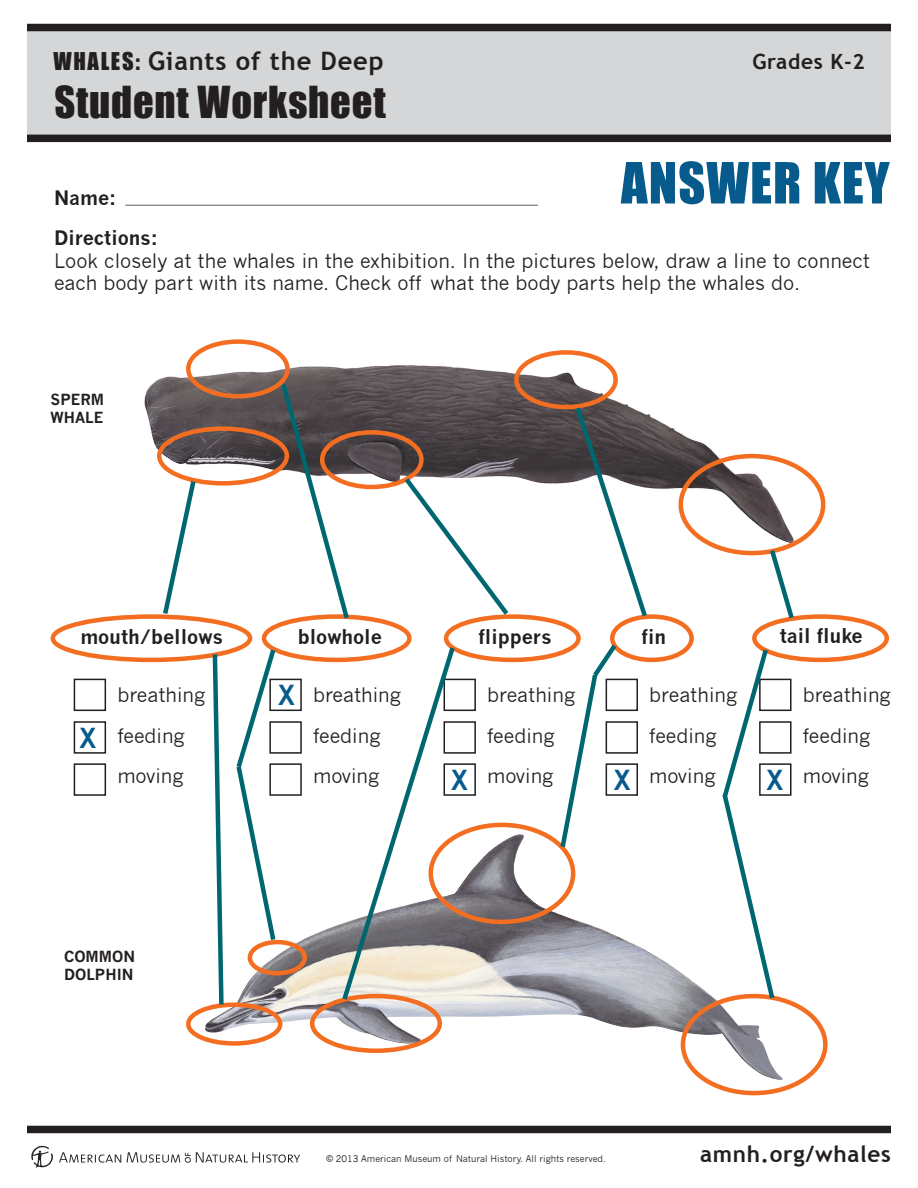
<style>
.page{position:relative;width:918px;height:1188px;background:#fff}
.page>*{position:absolute;margin:0;border:0;box-sizing:border-box;transform-origin:0 0}
.t1{font:52.5px "Impact";letter-spacing:.02em;color:#065b8c}
.t2{font:40.5px "Impact";letter-spacing:.02em;color:#231f20}
.t3{font:700 27px "News Gothic";color:#065b8c}
.t4{font:700 25.5px "Trebuchet MS";letter-spacing:.03em;color:#231f20}
.t5{font:700 22.5px "Trebuchet MS";letter-spacing:.03em;color:#231f20}
.t6{font:700 21px "Trebuchet MS";letter-spacing:.03em;color:#231f20}
.t7{font:19.5px/40.5px "News Gothic";color:#231f20}
.t8{font:700 19.5px "News Gothic";color:#231f20}
.t9{font:700 15px/18px "News Gothic";color:#231f20}
.t10{font:9px "News Gothic";color:#231f20}
.s1{font-family:"Impact";font-weight:400;font-size:22.5px}
</style>
<div class="page">
<div style="left:27px;top:27px;width:864px;height:107px;background:#d5d6d8"></div>
<div style="left:27px;top:1126px;width:864px;height:7px;background:#231f20"></div>
<div style="left:27px;top:24px;width:864px;height:7px;background:#231f20"></div>
<div style="left:27px;top:135px;width:864px;height:7px;background:#231f20"></div>
<svg style="left:31px;top:1146px;width:269px;height:21px"></svg>
<img style="left:204px;top:834px;width:579px;height:246px">
<img style="left:144px;top:343px;width:655px;height:213px">
<div style="left:74px;top:679px;width:32px;height:32px;border:2px solid #231f20"></div>
<div style="left:269px;top:679px;width:33px;height:32px;border:2px solid #231f20"></div>
<div style="left:444px;top:679px;width:32px;height:32px;border:2px solid #231f20"></div>
<div style="left:606px;top:679px;width:32px;height:32px;border:2px solid #231f20"></div>
<div style="left:759px;top:679px;width:33px;height:32px;border:2px solid #231f20"></div>
<div style="left:74px;top:721px;width:32px;height:33px;border:2px solid #231f20"></div>
<div style="left:269px;top:721px;width:33px;height:33px;border:2px solid #231f20"></div>
<div style="left:444px;top:721px;width:32px;height:33px;border:2px solid #231f20"></div>
<div style="left:606px;top:721px;width:32px;height:33px;border:2px solid #231f20"></div>
<div style="left:759px;top:721px;width:33px;height:33px;border:2px solid #231f20"></div>
<div style="left:74px;top:763px;width:32px;height:33px;border:2px solid #231f20"></div>
<div style="left:269px;top:763px;width:33px;height:33px;border:2px solid #231f20"></div>
<div style="left:444px;top:763px;width:32px;height:33px;border:2px solid #231f20"></div>
<div style="left:606px;top:763px;width:32px;height:33px;border:2px solid #231f20"></div>
<div style="left:759px;top:763px;width:33px;height:33px;border:2px solid #231f20"></div>
<div style="left:51px;top:614px;width:201px;height:48px;border:4px solid #f36e21;border-radius:50%"></div>
<div style="left:262px;top:614px;width:150px;height:48px;border:4px solid #f36e21;border-radius:50%"></div>
<div style="left:444px;top:614px;width:137px;height:48px;border:4px solid #f36e21;border-radius:50%"></div>
<div style="left:752px;top:614px;width:137px;height:48px;border:4px solid #f36e21;border-radius:50%"></div>
<div style="left:610px;top:614px;width:84px;height:48px;border:4px solid #f36e21;border-radius:50%"></div>
<div style="left:157px;top:426px;width:132px;height:60px;border:4px solid #f36e21;border-radius:50%"></div>
<div style="left:310px;top:994px;width:132px;height:59px;border:4px solid #f36e21;border-radius:50%"></div>
<div style="left:320px;top:430px;width:104px;height:59px;border:4px solid #f36e21;border-radius:50%"></div>
<div style="left:186px;top:339px;width:104px;height:60px;border:4px solid #f36e21;border-radius:50%"></div>
<div style="left:514px;top:350px;width:104px;height:59px;border:4px solid #f36e21;border-radius:50%"></div>
<div style="left:679px;top:454px;width:146px;height:101px;border:4px solid #f36e21;border-radius:50%"></div>
<div style="left:681px;top:994px;width:147px;height:101px;border:4px solid #f36e21;border-radius:50%"></div>
<div style="left:429px;top:823px;width:146px;height:101px;border:4px solid #f36e21;border-radius:50%"></div>
<div style="left:186px;top:1002px;width:96px;height:44px;border:4px solid #f36e21;border-radius:50%"></div>
<div style="left:248px;top:940px;width:59px;height:35px;border:4px solid #f36e21;border-radius:50%"></div>
<hr style="left:125px;top:205px;width:413px;height:1px;background:#5d5f5e">
<svg style="left:278px;top:379px;width:74px;height:244px"></svg>
<svg style="left:400px;top:473px;width:113px;height:147px"></svg>
<svg style="left:572px;top:403px;width:78px;height:218px"></svg>
<svg style="left:767px;top:545px;width:30px;height:78px"></svg>
<svg style="left:160px;top:476px;width:39px;height:143px"></svg>
<svg style="left:210px;top:650px;width:16px;height:359px"></svg>
<svg style="left:233px;top:645px;width:46px;height:300px"></svg>
<svg style="left:339px;top:642px;width:119px;height:363px"></svg>
<svg style="left:557px;top:640px;width:64px;height:212px"></svg>
<svg style="left:719px;top:645px;width:59px;height:358px"></svg>
<h3 class="t4" style="left:53px;top:45px;width:332px"><span class="s1">WHALES:</span> Giants of the Deep</h3>
<h2 class="t2" style="left:54px;top:77px;width:333px">Student Worksheet</h2>
<p class="t8" style="left:54px;top:186px;width:64px">Name:</p>
<p class="t6" style="left:753px;top:49px;width:114px">Grades K-2</p>
<h1 class="t1" style="left:621px;top:151px;width:270px">ANSWER KEY</h1>
<p class="t8" style="left:54px;top:226px;width:105px">Directions:</p>
<p class="t7" style="left:54px;top:250px;width:817px;line-height:22.5px">Look closely at the whales in the exhibition. In the pictures below, draw a line to connect each body part with its name. Check off what the body parts help the whales do.</p>
<p class="t9" style="left:51px;top:390px;width:55px">SPERM<br>WHALE</p>
<p class="t8" style="left:80px;top:625px;width:144px">mouth/bellows</p>
<p class="t8" style="left:298px;top:625px;width:86px">blowhole</p>
<p class="t8" style="left:478px;top:625px;width:75px">flippers</p>
<p class="t8" style="left:641px;top:625px;width:26px">fin</p>
<p class="t8" style="left:780px;top:624px;width:85px">tail fluke</p>
<h3 class="t3" style="left:79px;top:722px;width:20px">X</h3>
<h3 class="t3" style="left:278px;top:679px;width:20px">X</h3>
<p class="t7" style="left:117px;top:675px;width:90px">breathing feeding moving</p>
<p class="t7" style="left:313px;top:675px;width:90px">breathing feeding moving</p>
<p class="t7" style="left:487px;top:675px;width:90px">breathing feeding moving</p>
<p class="t7" style="left:649px;top:675px;width:90px">breathing feeding moving</p>
<p class="t7" style="left:803px;top:675px;width:90px">breathing feeding moving</p>
<h3 class="t3" style="left:450px;top:764px;width:20px">X</h3>
<h3 class="t3" style="left:613px;top:764px;width:20px">X</h3>
<h3 class="t3" style="left:766px;top:764px;width:20px">X</h3>
<p class="t9" style="left:64px;top:947px;width:73px">COMMON<br>DOLPHIN</p>
<p class="t10" style="left:326px;top:1154px;width:281px">© 2013 American Museum of Natural History. All rights reserved.</p>
<p class="t5" style="left:700px;top:1140px;width:192px">amnh.org/whales</p>
</div>
